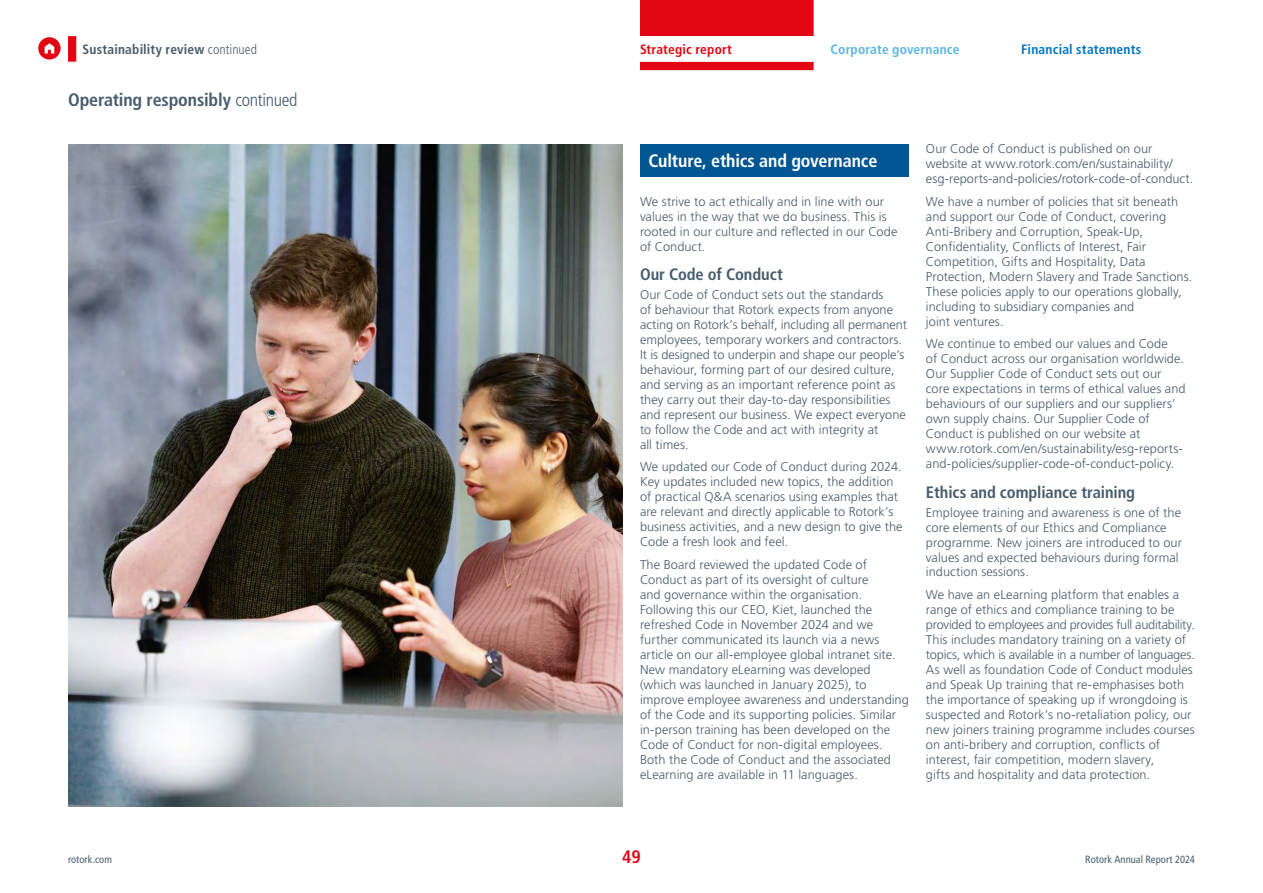
<style>
.page{position:relative;width:1263px;height:893px;background:#fff}
.page>*{position:absolute;margin:0;border:0;box-sizing:border-box;transform-origin:0 0}
.t1{font:700 condensed 18px "Frutiger LT Pro";letter-spacing:-.01em;color:#475c6d}
.t2{font:700 condensed 18px "Frutiger LT Pro";letter-spacing:-.01em;color:#fff}
.t3{font:700 condensed 18px "Frutiger LT Pro";color:#e30613}
.t4{font:700 condensed 16.5px "Frutiger LT Pro";letter-spacing:-.005em;color:#475c6d}
.t5{font:700 condensed 13.5px "Frutiger LT Pro";letter-spacing:.01em;color:#475c6d}
.t6{font:700 condensed 13.5px "Frutiger LT Pro";letter-spacing:.015em;color:#5bb6e7}
.t7{font:700 condensed 13.5px "Frutiger LT Pro";letter-spacing:.015em;color:#0075bf}
.t8{font:700 condensed 13.5px "Frutiger LT Pro";letter-spacing:.015em;color:#e30613}
.t9{font:300 12.75px/15px "Frutiger LT Pro";letter-spacing:.005em;color:#475c6d}
.t10{font:condensed 10.5px "Frutiger LT Pro";letter-spacing:.005em;color:#475c6d}
.s1{font-weight:300}
</style>
<div class="page">
<div style="left:640px;top:145px;width:269px;height:32px;background:#005692"></div>
<svg style="left:68px;top:0;width:746px;height:70px"></svg>
<svg style="left:77px;top:36px;width:737px;height:26px"></svg>
<img style="left:68px;top:145px;width:555px;height:661px">
<svg style="left:38px;top:37px;width:23px;height:23px"></svg>
<p class="t5" style="left:83px;top:41px;width:176px">Sustainability review <span class="s1">continued</span></p>
<p class="t8" style="left:640px;top:41px;width:94px">Strategic report</p>
<p class="t6" style="left:831px;top:41px;width:130px">Corporate governance</p>
<p class="t7" style="left:1021px;top:41px;width:121px">Financial statements</p>
<h1 class="t1" style="left:68px;top:89px;width:231px">Operating responsibly <span class="s1">continued</span></h1>
<h1 class="t2" style="left:648px;top:150px;width:230px">Culture, ethics and governance</h1>
<p class="t9" style="left:640px;top:194px;width:259px">We strive to act ethically and in line with our values in the way that we do business. This is rooted in our culture and reflected in our Code of Conduct.</p>
<p class="t4" style="left:640px;top:264px;width:144px">Our Code of Conduct</p>
<p class="t9" style="left:640px;top:287px;width:269px">Our Code of Conduct sets out the standards<br>of behaviour that Rotork expects from anyone acting on Rotork’s behalf, including all permanent employees, temporary workers and contractors.<br>It is designed to underpin and shape our people’s behaviour, forming part of our desired culture, and serving as an important reference point as they carry out their day-to-day responsibilities and represent our business. We expect everyone to follow the Code and act with integrity at<br>all times.</p>
<p class="t9" style="left:640px;top:459px;width:264px">We updated our Code of Conduct during 2024.<br>Key updates included new topics, the addition of practical Q&amp;A scenarios using examples that are relevant and directly applicable to Rotork’s business activities, and a new design to give the Code a fresh look and feel.</p>
<p class="t9" style="left:640px;top:557px;width:270px">The Board reviewed the updated Code of Conduct as part of its oversight of culture<br>and governance within the organisation.<br>Following this our CEO, Kiet, launched the refreshed Code in November 2024 and we further communicated its launch via a news article on our all-employee global intranet site.<br>New mandatory eLearning was developed (which was launched in January 2025), to improve employee awareness and understanding of the Code and its supporting policies. Similar in-person training has been developed on the Code of Conduct for non-digital employees.<br>Both the Code of Conduct and the associated eLearning are available in 11 languages.</p>
<p class="t9" style="left:926px;top:141px;width:269px">Our Code of Conduct is published on our website at www.rotork.com/en/sustainability/ esg-reports-and-policies/rotork-code-of-conduct.</p>
<p class="t9" style="left:926px;top:194px;width:268px">We have a number of policies that sit beneath and support our Code of Conduct, covering Anti-Bribery and Corruption, Speak-Up, Confidentiality, Conflicts of Interest, Fair Competition, Gifts and Hospitality, Data Protection, Modern Slavery and Trade Sanctions.<br>These policies apply to our operations globally, including to subsidiary companies and<br>joint ventures.</p>
<p class="t9" style="left:926px;top:336px;width:261px">We continue to embed our values and Code<br>of Conduct across our organisation worldwide.<br>Our Supplier Code of Conduct sets out our core expectations in terms of ethical values and behaviours of our suppliers and our suppliers’ own supply chains. Our Supplier Code of Conduct is published on our website at www.rotork.com/en/sustainability/esg-reports&shy;and-policies/supplier-code-of-conduct-policy.</p>
<p class="t4" style="left:926px;top:482px;width:211px">Ethics and compliance training</p>
<p class="t9" style="left:926px;top:505px;width:257px">Employee training and awareness is one of the core elements of our Ethics and Compliance programme. New joiners are introduced to our values and expected behaviours during formal induction sessions.</p>
<p class="t9" style="left:926px;top:587px;width:270px">We have an eLearning platform that enables a range of ethics and compliance training to be provided to employees and provides full auditability.<br>This includes mandatory training on a variety of topics, which is available in a number of languages.<br>As well as foundation Code of Conduct modules and Speak Up training that re-emphasises both the importance of speaking up if wrongdoing is suspected and Rotork’s no-retaliation policy, our new joiners training programme includes courses on anti-bribery and corruption, conflicts of interest, fair competition, modern slavery,<br>gifts and hospitality and data protection.</p>
<p class="t10" style="left:68px;top:853px;width:46px">rotork.com</p>
<h1 class="t3" style="left:622px;top:846px;width:20px">49</h1>
<p class="t10" style="left:1085px;top:853px;width:111px">Rotork Annual Report 2024</p>
</div>
